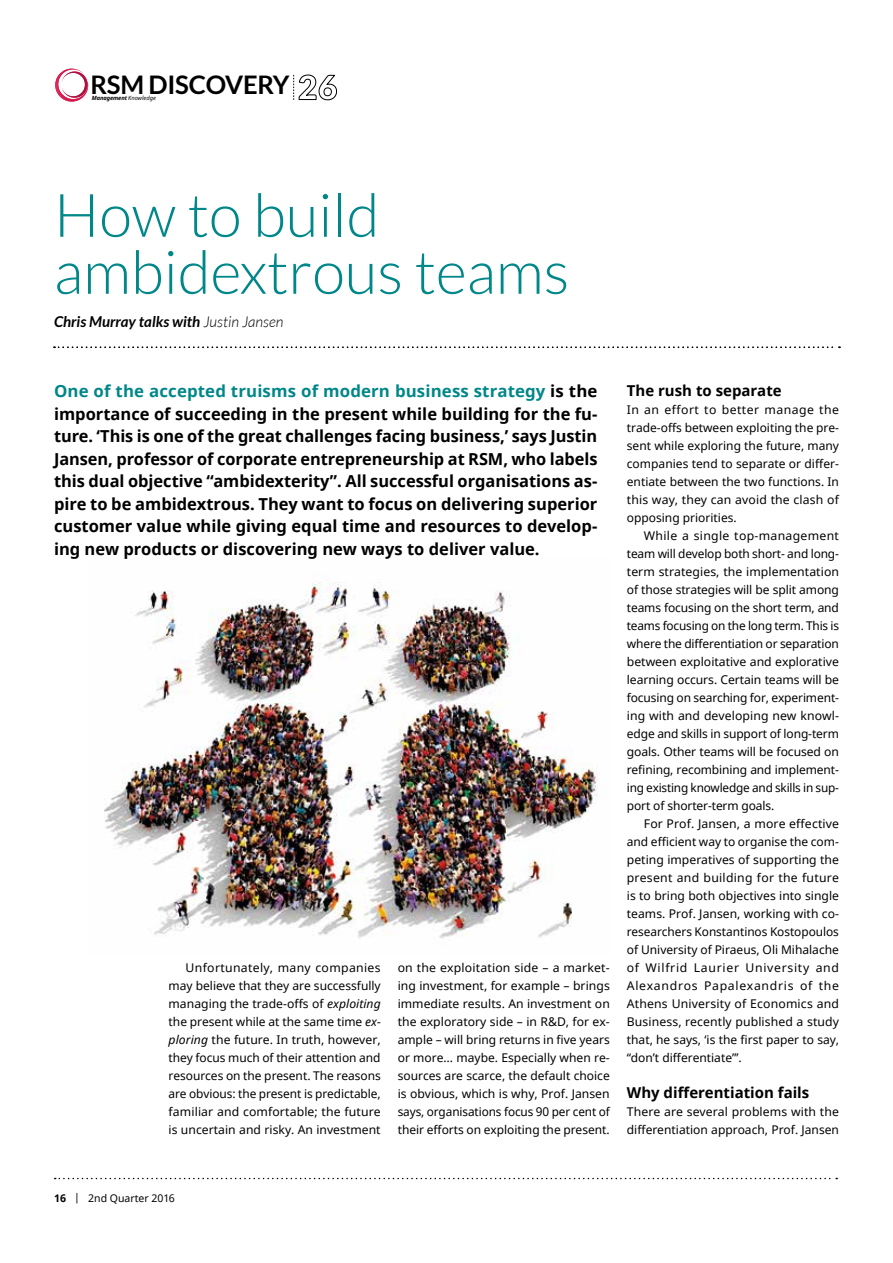
<style>
.page{position:relative;width:893px;height:1263px;background:#fff}
.page>*{position:absolute;margin:0;border:0;box-sizing:border-box;transform-origin:0 0}
.t1{font:300 60px/57px "Lato";color:#008789}
.t2{font:700 25.65px "Lato";letter-spacing:-.01em;color:#000}
.t3{font:700 16.5px/22.5px "Noto Sans";color:#000;text-align:justify}
.t4{font:700 15px "Noto Sans";color:#000}
.t5{font:italic 700 15px "Lato";color:#000}
.t6{font:12px/18px "Noto Sans";color:#000;text-align:justify}
.t7{font:10.5px "Noto Sans";color:#000}
.t8{font:italic 700 5.7px "Noto Sans";letter-spacing:-.02em;color:#000}
.s1{font-weight:400}
.s2{font-weight:300}
.s3{color:#008789}
.s4{font-style:italic}
.s5{font-weight:700}
</style>
<div class="page">
<img style="left:104px;top:582px;width:494px;height:357px">
<svg style="left:55px;top:1178px;width:782px;height:1px"></svg>
<svg style="left:55px;top:69px;width:27px;height:33px"></svg>
<img style="left:62px;top:72px;width:26px;height:26px">
<svg style="left:293px;top:75px;width:44px;height:25px"></svg>
<svg style="left:54px;top:347px;width:786px;height:1px"></svg>
<h2 class="t2" style="left:90px;top:70px;width:201px">RSM DISCOVERY</h2>
<p class="t8" style="left:92px;top:94px;width:66px">Management <span class="s1">Knowledge</span></p>
<h1 class="t1" style="left:54px;top:187px;width:517px">How to build ambidextrous teams</h1>
<p class="t5" style="left:54px;top:313px;width:231px">Chris Murray talks with <span class="s2">Justin Jansen</span></p>
<p class="t3" style="left:54px;top:379px;width:545px"><span class="s3">One of the accepted truisms of modern business strategy</span> is the importance of succeeding in the present while building for the fu&shy;ture. ‘This is one of the great challenges facing business,’ says Justin Jansen, professor of corporate entrepreneurship at RSM, who labels this dual objective “ambidexterity”. All successful organisations as&shy;pire to be ambidextrous. They want to focus on delivering superior customer value while giving equal time and resources to develop&shy;ing new products or discovering new ways to deliver value.</p>
<p class="t6" style="left:169px;top:958px;width:214px;text-indent:17px">Unfortunately, many companies may believe that they are successfully managing the trade-offs of <span class="s4">exploiting </span>the present while at the same time <span class="s4">ex&shy;ploring</span> the future. In truth, however, they focus much of their attention and resources on the present. The reasons are obvious: the present is predictable, familiar and comfortable; the future is uncertain and risky. An investment</p>
<p class="t6" style="left:398px;top:958px;width:214px">on the exploitation side – a market&shy;ing investment, for example – brings immediate results. An investment on the exploratory side – in R&amp;D, for ex&shy;ample – will bring returns in five years or more… maybe. Especially when re&shy;sources are scarce, the default choice is obvious, which is why, Prof. Jansen says, organisations focus 90 per cent of their efforts on exploiting the present.</p>
<p class="t4" style="left:627px;top:380px;width:156px">The rush to separate</p>
<p class="t6" style="left:627px;top:400px;width:214px">In an effort to better manage the trade-offs between exploiting the pre&shy;sent while exploring the future, many companies tend to separate or differ&shy;entiate between the two functions. In this way, they can avoid the clash of opposing priorities.</p>
<p class="t6" style="left:627px;top:526px;width:214px;text-indent:17px">While a single top-management team will develop both short- and long&shy;term strategies, the implementation of those strategies will be split among teams focusing on the short term, and teams focusing on the long term. This is where the differentiation or separation between exploitative and explorative learning occurs. Certain teams will be focusing on searching for, experiment&shy;ing with and developing new knowl&shy;edge and skills in support of long-term goals. Other teams will be focused on refining, recombining and implement&shy;ing existing knowledge and skills in sup&shy;port of shorter-term goals.</p>
<p class="t6" style="left:627px;top:814px;width:214px;text-indent:17px">For Prof. Jansen, a more effective and efficient way to organise the com&shy;peting imperatives of supporting the present and building for the future is to bring both objectives into single teams. Prof. Jansen, working with co&shy;researchers Konstantinos Kostopoulos of University of Piraeus, Oli Mihalache of Wilfrid Laurier University and Alexandros Papalexandris of the Athens University of Economics and Business, recently published a study that, he says, ‘is the first paper to say, “don’t differentiate”’.</p>
<p class="t4" style="left:627px;top:1082px;width:184px">Why differentiation fails</p>
<p class="t6" style="left:627px;top:1102px;width:214px">There are several problems with the differentiation approach, Prof. Jansen</p>
<p class="t7" style="left:54px;top:1191px;width:122px"><span class="s5">16</span> | 2nd Quarter 2016</p>
</div>
